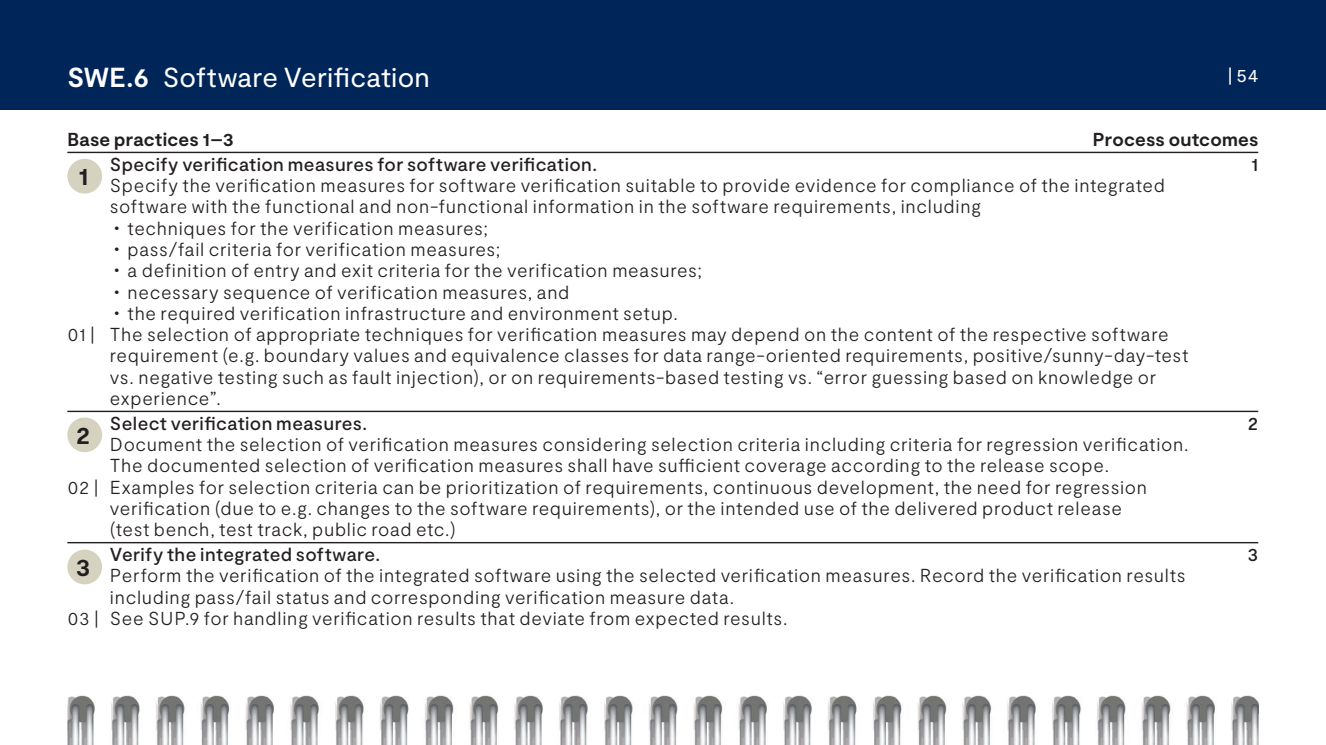
<style>
.page{position:relative;width:1326px;height:745px;background:#fff}
.page>*{position:absolute;margin:0;border:0;box-sizing:border-box;transform-origin:0 0}
.t1{font:27.5px "Moderat";letter-spacing:.01em;color:#fff}
.t2{font:700 25px "Moderat";color:#231f20}
.t3{font:300 18.75px "Moderat";letter-spacing:.035em;color:#231f20}
.t4{font:500 18.75px "Moderat";letter-spacing:.02em;color:#231f20}
.t5{font:700 18.75px "Moderat";letter-spacing:.01em;color:#231f20}
.t6{font:18.75px "Moderat";color:#fff}
.s1{font-weight:700}
</style>
<div class="page">
<div style="left:0;top:0;width:1325px;height:110px;background:#002659"></div>
<hr style="left:67px;top:152px;width:1191px;height:1px;background:#231f20">
<hr style="left:67px;top:410px;width:1191px;height:2px;background:#231f20">
<hr style="left:67px;top:541px;width:1191px;height:2px;background:#231f20">
<div style="left:67px;top:159px;width:35px;height:34px;background:#d5d2c0;border-radius:50%"></div>
<div style="left:67px;top:417px;width:35px;height:35px;background:#d5d2c0;border-radius:50%"></div>
<div style="left:67px;top:549px;width:35px;height:35px;background:#d5d2c0;border-radius:50%"></div>
<img style="left:67px;top:695px;width:1191px;height:49px">
<h1 class="t1" style="left:67px;top:61px;width:364px"><span class="s1">SWE.6</span> Software Verification</h1>
<p class="t6" style="left:1227px;top:64px;width:32px">| 54</p>
<p class="t5" style="left:67px;top:129px;width:168px">Base practices 1–3</p>
<p class="t5" style="left:1092px;top:129px;width:167px">Process outcomes</p>
<h2 class="t2" style="left:78px;top:161px;width:11px">1</h2>
<p class="t4" style="left:110px;top:153px;width:488px">Specify verification measures for software verification.</p>
<p class="t4" style="left:1250px;top:153px;width:9px">1</p>
<p class="t3" style="left:110px;top:174px;width:1056px">Specify the verification measures for software verification suitable to provide evidence for compliance of the integrated</p>
<p class="t3" style="left:110px;top:196px;width:872px">software with the functional and non-functional information in the software requirements, including</p>
<p class="t3" style="left:128px;top:217px;width:362px">techniques for the verification measures;</p>
<p class="t3" style="left:128px;top:238px;width:374px">pass/fail criteria for verification measures;</p>
<p class="t3" style="left:128px;top:260px;width:576px">a definition of entry and exit criteria for the verification measures;</p>
<p class="t3" style="left:128px;top:281px;width:443px">necessary sequence of verification measures , and</p>
<p class="t3" style="left:128px;top:302px;width:551px">the required verification infrastructure and environment setup.</p>
<p class="t3" style="left:67px;top:323px;width:1102px">01 | The selection of appropriate techniques for verification measures may depend on the content of the respective software</p>
<p class="t3" style="left:110px;top:345px;width:1079px">requirement (e.g. boundary values and equivalence classes for data range-oriented requirements, positive/sunny-day-test</p>
<p class="t3" style="left:110px;top:366px;width:1047px">vs. negative testing such as fault injection), or on requirements-based testing vs. “error guessing based on knowledge or</p>
<p class="t3" style="left:110px;top:387px;width:112px">experience”.</p>
<p class="t4" style="left:110px;top:412px;width:259px">Select verification measures.</p>
<p class="t4" style="left:1247px;top:412px;width:12px">2</p>
<p class="t3" style="left:110px;top:433px;width:1080px">Document the selection of verification measures considering selection criteria including criteria for regression verification.</p>
<p class="t3" style="left:110px;top:454px;width:1000px">The documented selection of verification measures shall have sufficient coverage according to the release scope.</p>
<p class="t3" style="left:67px;top:476px;width:1081px">02 | Examples for selection criteria can be prioritization of requirements, continuous development, the need for regression</p>
<p class="t3" style="left:110px;top:497px;width:1013px">verification (due to e.g. changes to the software requirements), or the intended use of the delivered product release</p>
<p class="t3" style="left:110px;top:518px;width:347px">(test bench, test track, public road etc.)</p>
<p class="t4" style="left:110px;top:543px;width:272px">Verify the integrated software.</p>
<p class="t4" style="left:1247px;top:543px;width:12px">3</p>
<p class="t3" style="left:110px;top:564px;width:1077px">Perform the verification of the integrated software using the selected verification measures. Record the verification results</p>
<p class="t3" style="left:110px;top:586px;width:625px">including pass/fail status and corresponding verification measure data.</p>
<p class="t3" style="left:67px;top:607px;width:721px">03 | See SUP.9 for handling verification results that deviate from expected results.</p>
<h2 class="t2" style="left:76px;top:420px;width:15px">2</h2>
<h2 class="t2" style="left:76px;top:552px;width:16px">3</h2>
</div>
